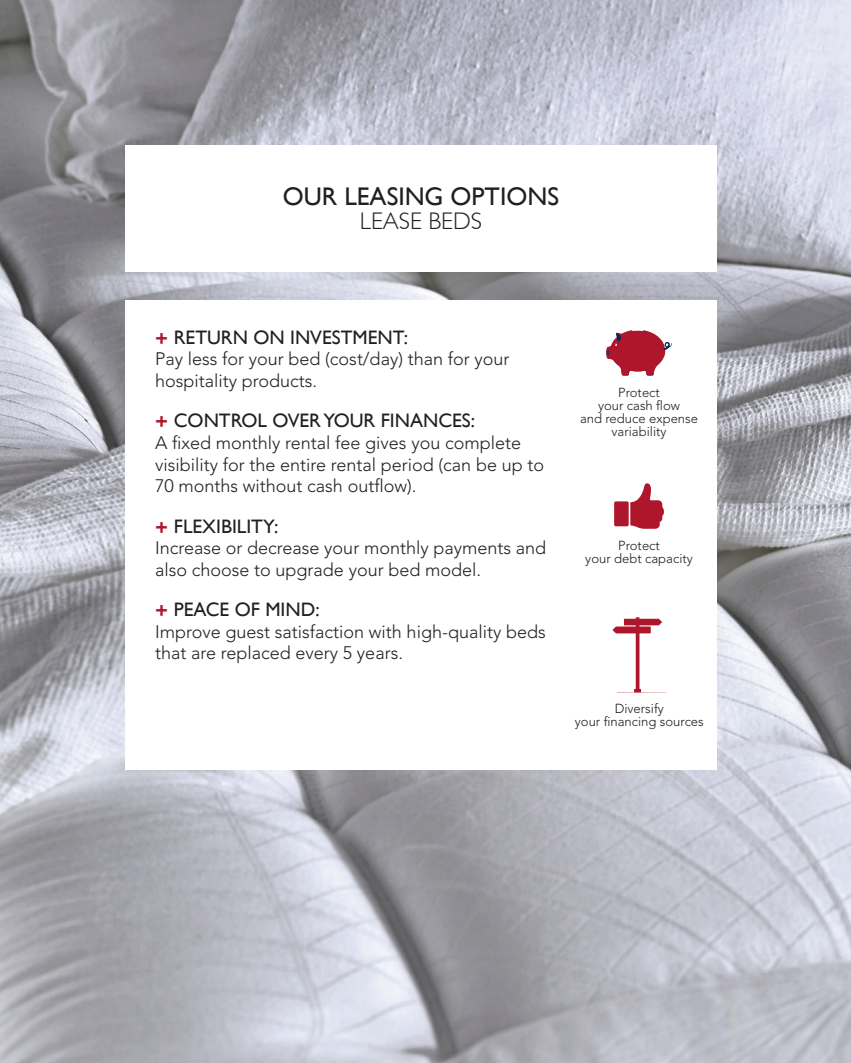
<style>
.page{position:relative;width:851px;height:1063px;background:#fff}
.page>*{position:absolute;margin:0;border:0;box-sizing:border-box;transform-origin:0 0}
.t1{font:25.5px "Gill Sans";color:#231f20}
.t2{font:300 24px "Gill Sans";color:#231f20}
.t3{font:19.5px "Gill Sans";color:#231f20}
.t4{font:300 18px/21.6px "Avenir LT Std";color:#231f20}
.t5{font:300 13.05px/13px "Avenir LT Std";color:#231f20;text-align:center}
.s1{font-weight:700;color:#ae172b}
</style>
<div class="page">
<img style="left:0;top:0;width:850px;height:1063px">
<div style="left:125px;top:300px;width:591px;height:470px;background:#fff"></div>
<svg style="left:630px;top:483px;width:34px;height:46px"></svg>
<div style="left:614px;top:501px;width:14px;height:25px;background:#ae172b;border-radius:2px"></div>
<svg style="left:606px;top:330px;width:66px;height:46px"></svg>
<div style="left:626px;top:332px;width:23px;height:7px;background:#ae172b;border-radius:50%"></div>
<svg style="left:612px;top:617px;width:54px;height:76px"></svg>
<div style="left:125px;top:145px;width:591px;height:127px;background:#fff"></div>
<p class="t1" style="left:283px;top:182px;width:278px">OUR LEASING OPTIONS</p>
<p class="t2" style="left:360px;top:202px;width:124px">LEASE BEDS</p>
<p class="t3" style="left:155px;top:326px;width:255px"><span class="s1">+</span> RETURN ON INVESTMENT:</p>
<p class="t4" style="left:155px;top:348px;width:356px">Pay less for your bed (cost/day) than for your hospitality products.</p>
<p class="t3" style="left:155px;top:409px;width:321px"><span class="s1">+</span> CONTROL OVER YOUR FINANCES:</p>
<p class="t4" style="left:155px;top:432px;width:390px">A fixed monthly rental fee gives you complete visibility for the entire rental period (can be up to<br>70 months without cash outflow).</p>
<p class="t3" style="left:155px;top:514px;width:125px"><span class="s1">+</span> FLEXIBILITY:</p>
<p class="t4" style="left:155px;top:537px;width:392px">Increase or decrease your monthly payments and also choose to upgrade your bed model.</p>
<p class="t3" style="left:155px;top:598px;width:166px"><span class="s1">+</span> PEACE OF MIND:</p>
<p class="t4" style="left:155px;top:621px;width:392px">Improve guest satisfaction with high-quality beds that are replaced every 5 years.</p>
<p class="t5" style="left:580px;top:386px;width:119px">Protect<br>your cash flow<br>and reduce expense variability</p>
<p class="t5" style="left:585px;top:539px;width:109px">Protect<br>your debt capacity</p>
<p class="t5" style="left:574px;top:702px;width:130px">Diversify<br>your financing sources</p>
</div>
